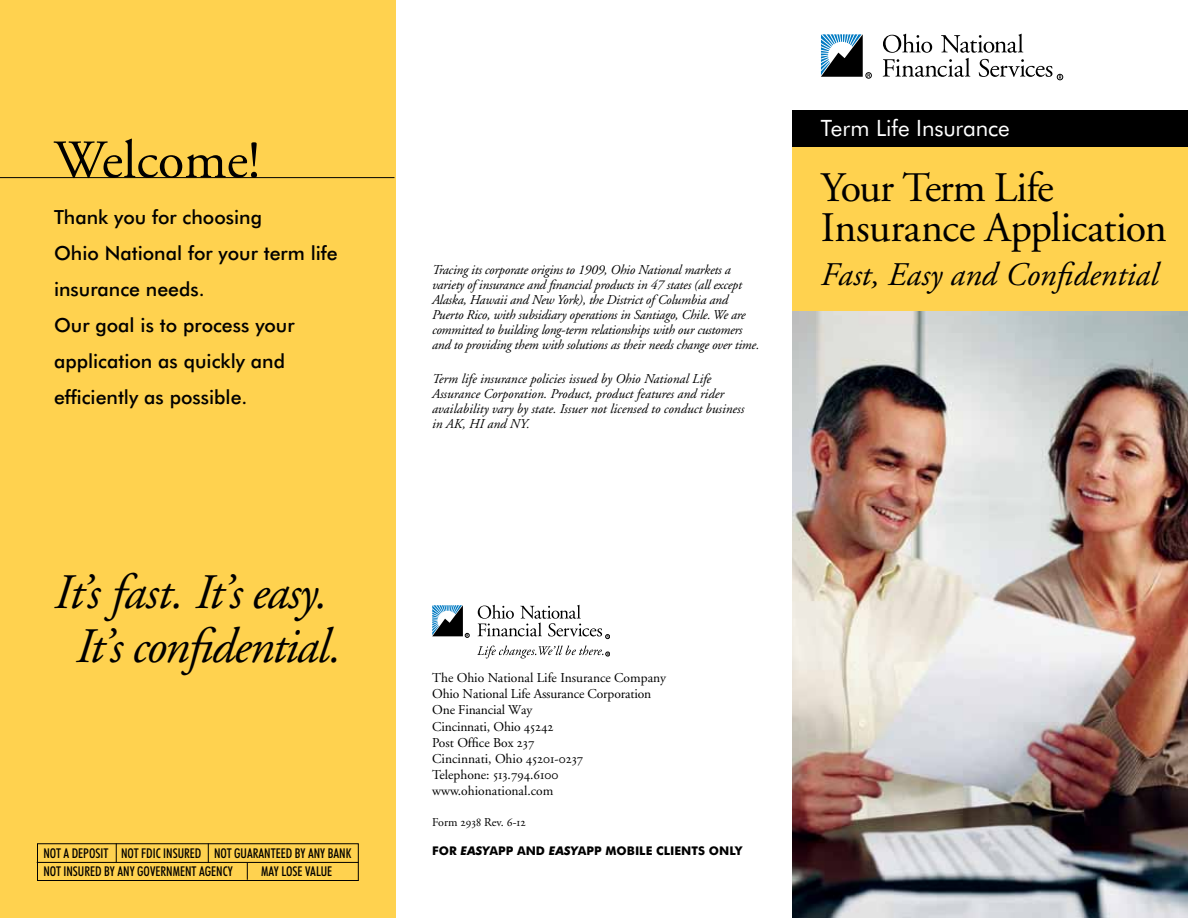
<style>
.page{position:relative;width:1188px;height:918px;background:#fff}
.page>*{position:absolute;margin:0;border:0;box-sizing:border-box;transform-origin:0 0}
.t1{font:54px "Adobe Garamond";color:#000}
.t2{font:italic 49.5px/54px "Adobe Garamond";letter-spacing:-.035em;color:#000;text-align:center}
.t3{font:42px/40.5px "Adobe Garamond";letter-spacing:-.02em;color:#000}
.t4{font:italic 33px "Adobe Garamond";color:#000}
.t5{font:22.5px "Futura BT";letter-spacing:-.005em;color:#fff}
.t6{font:500 19.5px/36px "Futura BT";color:#000}
.t7{font:italic 13.5px/15px "Adobe Garamond";letter-spacing:-.015em;color:#000}
.t8{font:13.5px/16.2px "Adobe Garamond";letter-spacing:-.01em;color:#000}
.t9{font:500 condensed 13.5px/18.8px "Futura BT";color:#000}
.t10{font:13.5px "Adobe Garamond Regular SC";color:#000}
.t11{font:700 12px "Futura BT";color:#000}
.t12{font:12px "Adobe Garamond";color:#000}
.s1{font-family:"Adobe Garamond Regular SC"}
.s2{font-family:"Adobe Garamond"}
.s3{font-style:italic}
</style>
<div class="page">
<img style="left:792px;top:311px;width:396px;height:607px">
<svg style="left:432px;top:605px;width:37px;height:33px"></svg>
<svg style="left:478px;top:605px;width:132px;height:34px"></svg>
<svg style="left:477px;top:646px;width:133px;height:12px"></svg>
<div style="left:792px;top:147px;width:396px;height:164px;background:#ffd24f"></div>
<div style="left:792px;top:110px;width:396px;height:37px;background:#000"></div>
<svg style="left:821px;top:34px;width:51px;height:44px"></svg>
<svg style="left:883px;top:34px;width:180px;height:46px"></svg>
<div style="left:1px;top:1px;width:394px;height:916px;background:#ffd24f"></div>
<div style="left:0;top:0;width:396px;height:918px;border:2px solid #ffd24f"></div>
<div style="left:37px;top:843px;width:322px;height:38px;border:1px solid #000"></div>
<hr style="left:37px;top:862px;width:321px;height:1px;background:#000">
<svg style="left:116px;top:843px;width:1px;height:19px"></svg>
<svg style="left:208px;top:844px;width:1px;height:18px"></svg>
<svg style="left:247px;top:863px;width:1px;height:17px"></svg>
<hr style="left:0;top:177px;width:394px;height:1px;background:#000">
<h1 class="t1" style="left:54px;top:131px;width:207px">Welcome!</h1>
<h3 class="t6" style="left:54px;top:199px;width:285px">Thank you for choosing<br>Ohio National for your term life insurance needs.<br>Our goal is to process your application as quickly and efficiently as possible.</h3>
<h2 class="t2" style="left:54px;top:567px;width:289px">It’s fast. It’s easy.<br>It’s confidential.</h2>
<p class="t9" style="left:43px;top:843px;width:310px">NOT A DEPOSIT NOT FDIC INSURED NOT GUARANTEED BY ANY BANK<br>NOT INSURED BY ANY GOVERNMENT AGENCY</p>
<p class="t9" style="left:261px;top:862px;width:73px">MAY LOSE VALUE</p>
<p class="t7" style="left:432px;top:263px;width:329px">Tracing its corporate origins to 1909, Ohio National markets a variety of insurance and financial products in 47 states (all except Alaska, Hawaii and New York), the District of Columbia and Puerto Rico, with subsidiary operations in Santiago, Chile. We are committed to building long-term relationships with our customers and to providing them with solutions as their needs change over time.</p>
<p class="t7" style="left:432px;top:372px;width:314px">Term life insurance policies issued by Ohio National Life Assurance Corporation. Product, product features and rider availability vary by state. Issuer not licensed to conduct business in AK, HI and NY.</p>
<h3 class="t5" style="left:821px;top:115px;width:190px">Term Life Insurance</h3>
<h3 class="t3" style="left:821px;top:168px;width:347px">Your Term Life<br>Insurance Application</h3>
<h3 class="t4" style="left:821px;top:257px;width:339px">Fast, Easy and Confidential</h3>
<p class="t8" style="left:432px;top:670px;width:235px">The Ohio National Life Insurance Company<br>Ohio National Life Assurance Corporation<br>One Financial Way<br>Cincinnati, Ohio <span class="s1">45242<br></span>Post Office Box <span class="s1">237<br></span>Cincinnati, Ohio <span class="s1">45201-0237</span></p>
<p class="t10" style="left:432px;top:768px;width:128px"><span class="s2">Telephone:</span> 513.794.6100</p>
<p class="t8" style="left:432px;top:783px;width:123px">www.ohionational.com</p>
<p class="t12" style="left:432px;top:816px;width:95px">Form <span class="s1">2938</span> Rev. <span class="s1">6-12</span></p>
<p class="t11" style="left:432px;top:843px;width:312px">FOR <span class="s3">EASY</span>APP AND <span class="s3">EASY</span>APP MOBILE CLIENTS ONLY</p>
</div>
